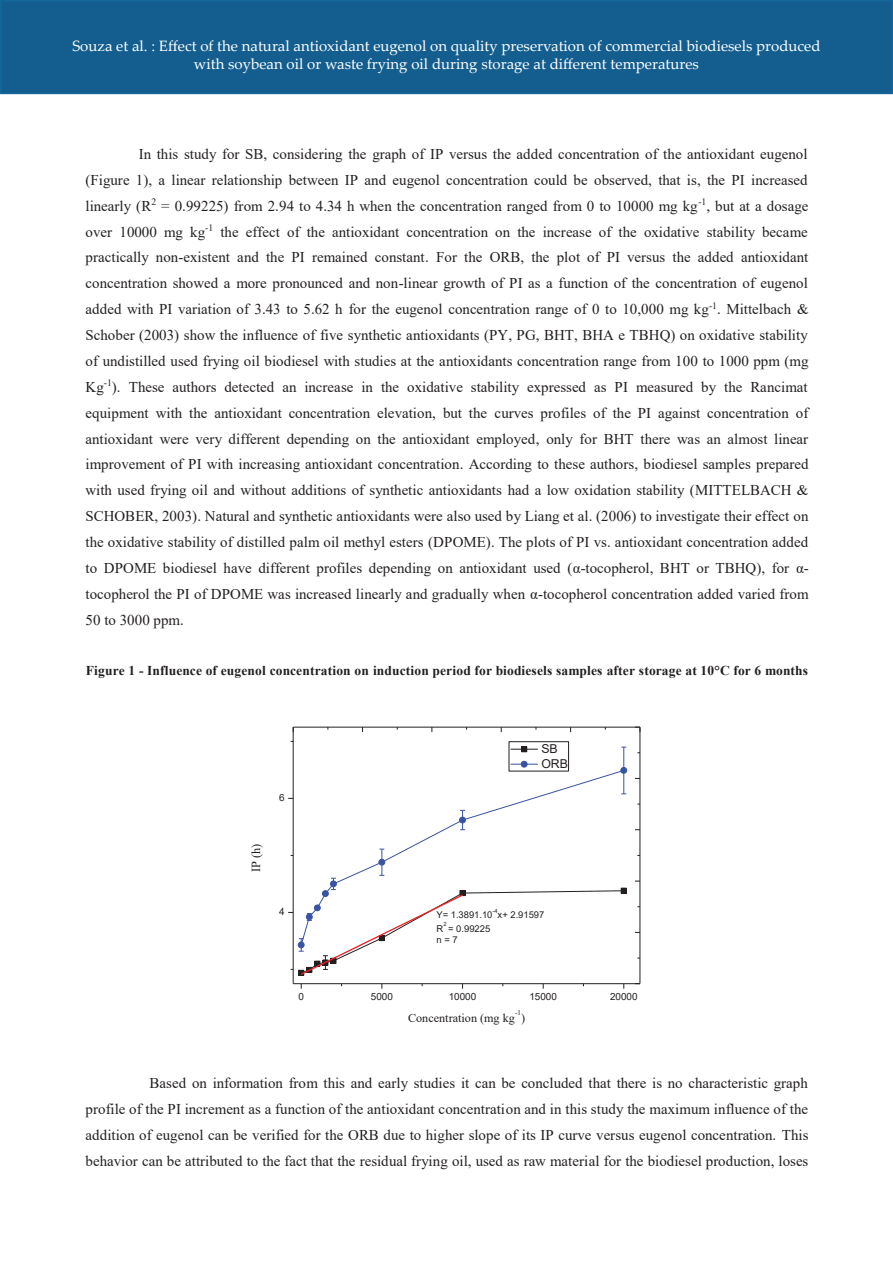
<style>
.page{position:relative;width:893px;height:1263px;background:#fff}
.page>*{position:absolute;margin:0;border:0;box-sizing:border-box;transform-origin:0 0}
.t1{font:15px/25.8px "Times New Roman";color:#231f20;text-align:justify}
.t2{font:15px/18px "Palatino Linotype";color:#fff;text-align:center}
.t3{font:700 13.5px "Times New Roman";letter-spacing:.01em;color:#231f20}
.t4{font:12.45px "Times New Roman";color:#231f20}
.t5{font:12.3px/15px "Arial";color:#231f20}
.t6{font:12.15px "Times New Roman";color:#231f20}
.t7{font:9.9px "Arial";color:#231f20}
.t8{font:9.3px/11.6px "Arial";color:#231f20}
.t9{font:7.2px "Times New Roman";color:#231f20}
.t10{font:5.7px "Arial";color:#231f20}
</style>
<div class="page">
<div style="left:0;top:0;width:893px;height:94px;background:#145e8f;border:2px solid #13679a"></div>
<hr style="left:293px;top:983px;width:347px;height:1px;background:#231f20">
<hr style="left:293px;top:727px;width:1px;height:257px;background:#231f20">
<svg style="left:288px;top:741px;width:339px;height:235px"></svg>
<hr style="left:293px;top:727px;width:347px;height:1px;background:#231f20">
<hr style="left:639px;top:727px;width:1px;height:257px;background:#231f20">
<p class="t2" style="left:72px;top:36px;width:750px">Souza et al. : Effect of the natural antioxidant eugenol on quality preservation of commercial biodiesels produced with soybean oil or waste frying oil during storage at different temperatures</p>
<p class="t1" style="left:86px;top:140px;width:725px;text-indent:53px">In this study for SB, considering the graph of IP versus the added concentration of the antioxidant eugenol (Figure 1), a linear relationship between IP and eugenol concentration could be observed, that is, the PI increased linearly (R<sup>2</sup> = 0.99225) from 2.94 to 4.34 h when the concentration ranged from 0 to 10000 mg kg<sup>-1</sup>, but at a dosage over 10000 mg kg<sup>-1</sup> the effect of the antioxidant concentration on the increase of the oxidative stability became practically non-existent and the PI remained constant. For the ORB, the plot of PI versus the added antioxidant concentration showed a more pronounced and non-linear growth of PI as a function of the concentration of eugenol added with PI variation of 3.43 to 5.62 h for the eugenol concentration range of 0 to 10,000 mg kg<sup>-1</sup>. Mittelbach &amp; Schober (2003) show the influence of five synthetic antioxidants (PY, PG, BHT, BHA e TBHQ) on oxidative stability of undistilled used frying oil biodiesel with studies at the antioxidants concentration range from 100 to 1000 ppm (mg Kg<sup>-1</sup>). These authors detected an increase in the oxidative stability expressed as PI measured by the Rancimat equipment with the antioxidant concentration elevation, but the curves profiles of the PI against concentration of antioxidant were very different depending on the antioxidant employed, only for BHT there was an almost linear improvement of PI with increasing antioxidant concentration. According to these authors, biodiesel samples prepared with used frying oil and without additions of synthetic antioxidants had a low oxidation stability (MITTELBACH &amp; SCHOBER, 2003). Natural and synthetic antioxidants were also used by Liang et al. (2006) to investigate their effect on the oxidative stability of distilled palm oil methyl esters (DPOME). The plots of PI vs. antioxidant concentration added to DPOME biodiesel have different profiles depending on antioxidant used (α-tocopherol, BHT or TBHQ), for α&shy;tocopherol the PI of DPOME was increased linearly and gradually when α-tocopherol concentration added varied from 50 to 3000 ppm.</p>
<p class="t3" style="left:86px;top:661px;width:724px">Figure 1 - Influence of eugenol concentration on induction period for biodiesels samples after storage at 10°C for 6 months</p>
<p class="t7" style="left:279px;top:791px;width:7px">6</p>
<p class="t4" style="left:247px;top:872px;width:30px;rotate:-90deg">IP (h)</p>
<p class="t7" style="left:279px;top:905px;width:7px">4</p>
<p class="t5" style="left:541px;top:741px;width:28px">SB<br>ORB</p>
<p class="t10" style="left:493px;top:907px;width:7px">-4</p>
<p class="t8" style="left:437px;top:909px;width:57px">Y= 1.3891.10</p>
<p class="t8" style="left:498px;top:909px;width:48px">x+ 2.91597</p>
<p class="t10" style="left:443px;top:920px;width:5px">2</p>
<p class="t8" style="left:437px;top:922px;width:55px;text-indent:12px">= 0.99225 n = 7</p>
<p class="t8" style="left:437px;top:922px;width:8px">R</p>
<p class="t7" style="left:298px;top:989px;width:7px">0</p>
<p class="t7" style="left:371px;top:989px;width:24px">5000</p>
<p class="t7" style="left:449px;top:989px;width:29px">10000</p>
<p class="t7" style="left:529px;top:989px;width:29px">15000</p>
<p class="t7" style="left:610px;top:989px;width:29px">20000</p>
<p class="t9" style="left:515px;top:1007px;width:7px">-1</p>
<p class="t6" style="left:408px;top:1009px;width:108px">Concentration (mg kg</p>
<p class="t6" style="left:521px;top:1009px;width:6px">)</p>
<p class="t1" style="left:86px;top:1070px;width:725px;text-indent:64px">Based on information from this and early studies it can be concluded that there is no characteristic graph profile of the PI increment as a function of the antioxidant concentration and in this study the maximum influence of the addition of eugenol can be verified for the ORB due to higher slope of its IP curve versus eugenol concentration. This behavior can be attributed to the fact that the residual frying oil, used as raw material for the biodiesel production, loses</p>
</div>
